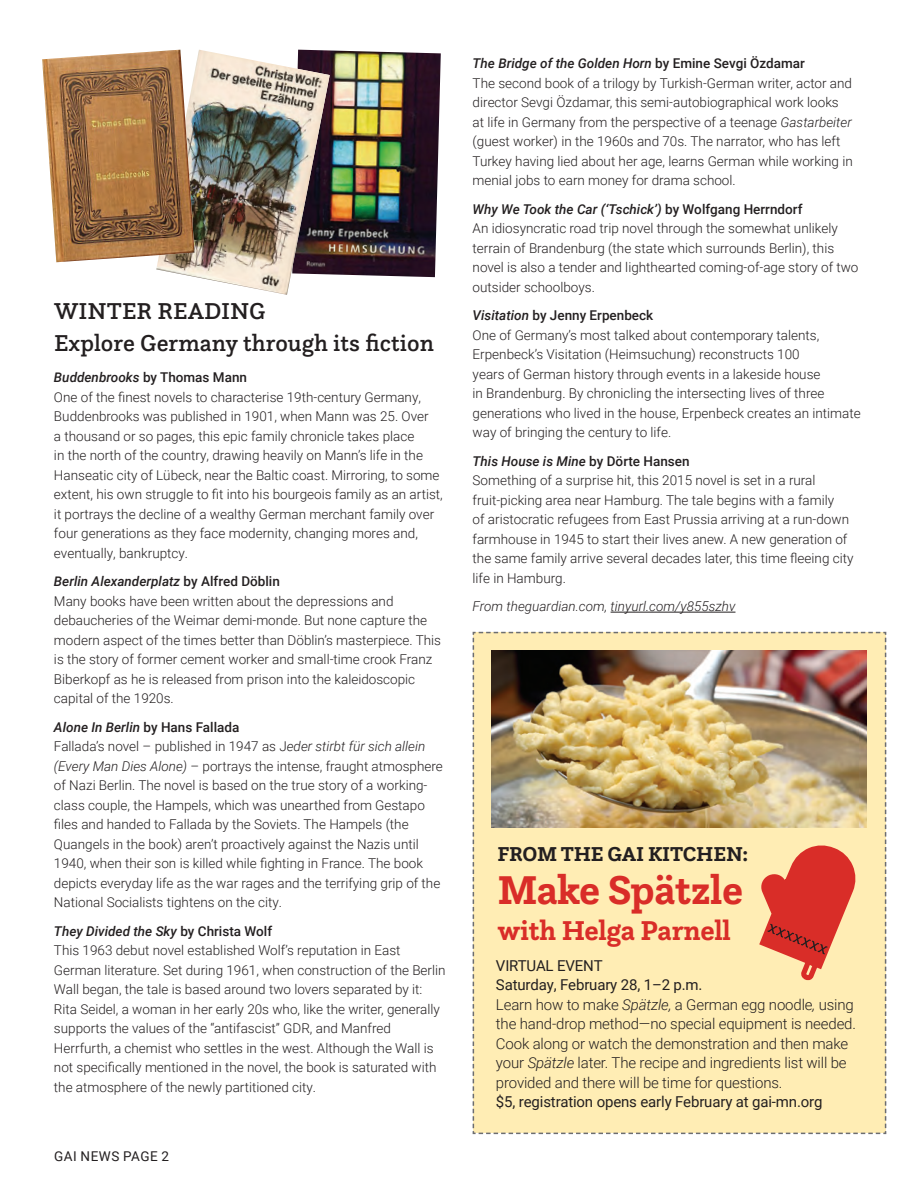
<style>
.page{position:relative;width:918px;height:1188px;background:#fff}
.page>*{position:absolute;margin:0;border:0;box-sizing:border-box;transform-origin:0 0}
.t1{font:700 42px "Questa Slab";letter-spacing:-.01em;color:#d92d28}
.t2{font:700 28.5px "Questa Slab";letter-spacing:-.01em;color:#d92d28}
.t3{font:500 24px/32.1px "Questa Slab";color:#231f20}
.t4{font:700 21px "Questa Slab";letter-spacing:-.01em;color:#231f20}
.t5{font:300 15px/19.5px "Roboto";letter-spacing:-.01em;color:#231f20}
.t6{font:15px "Roboto";letter-spacing:-.01em;color:#231f20}
.t7{font:300 13.5px/19.5px "Roboto";color:#231f20}
.t8{font:italic 300 13.5px "Roboto";color:#231f20}
.t9{font:13.5px "Roboto";letter-spacing:.035em;color:#231f20}
.s1{font-weight:500;font-style:italic}
.s2{font-weight:500}
.s3{font-style:italic}
.s4{font-weight:400}
</style>
<div class="page">
<img style="left:56px;top:50px;width:385px;height:245px">
<img style="left:42px;top:50px;width:153px;height:212px">
<img style="left:473px;top:632px;width:413px;height:502px">
<hr style="left:611px;top:612px;width:124px;height:1px;background:#231f20">
<h3 class="t3" style="left:54px;top:294px;width:381px">WINTER READING<br>Explore Germany through its fiction</h3>
<p class="t7" style="left:54px;top:367px;width:390px"><span class="s1">Buddenbrooks</span> <span class="s2">by Thomas Mann<br></span>One of the finest novels to characterise 19th-century Germany, Buddenbrooks was published in 1901, when Mann was 25. Over<br>a thousand or so pages, this epic family chronicle takes place<br>in the north of the country, drawing heavily on Mann’s life in the Hanseatic city of Lübeck, near the Baltic coast. Mirroring, to some extent, his own struggle to fit into his bourgeois family as an artist, it portrays the decline of a wealthy German merchant family over four generations as they face modernity, changing mores and, eventually, bankruptcy.</p>
<p class="t7" style="left:54px;top:571px;width:389px"><span class="s1">Berlin Alexanderplatz</span> <span class="s2">by Alfred Döblin<br></span>Many books have been written about the depressions and debaucheries of the Weimar demi-monde. But none capture the modern aspect of the times better than Döblin’s masterpiece. This is the story of former cement worker and small-time crook Franz Biberkopf as he is released from prison into the kaleidoscopic capital of the 1920s.</p>
<p class="t7" style="left:54px;top:717px;width:390px"><span class="s1">Alone In Berlin</span> <span class="s2">by Hans Fallada<br></span>Fallada’s novel – published in 1947 as J<span class="s3">eder stirbt für sich allein (Every Man Dies Alone)</span> – portrays the intense, fraught atmosphere of Nazi Berlin. The novel is based on the true story of a working&shy;class couple, the Hampels, which was unearthed from Gestapo files and handed to Fallada by the Soviets. The Hampels (the Quangels in the book) aren’t proactively against the Nazis until 1940, when their son is killed while fighting in France. The book depicts everyday life as the war rages and the terrifying grip of the National Socialists tightens on the city.</p>
<p class="t7" style="left:54px;top:921px;width:393px"><span class="s1">They Divided the Sky</span> <span class="s2">by Christa Wolf<br></span>This 1963 debut novel established Wolf’s reputation in East German literature. Set during 1961, when construction of the Berlin Wall began, the tale is based around two lovers separated by it:<br>Rita Seidel, a woman in her early 20s who, like the writer, generally supports the values of the “antifascist” GDR, and Manfred Herrfurth, a chemist who settles in the west. Although the Wall is not specifically mentioned in the novel, the book is saturated with the atmosphere of the newly partitioned city.</p>
<p class="t9" style="left:54px;top:1147px;width:116px">GAI NEWS PAGE 2</p>
<p class="t7" style="left:473px;top:53px;width:382px"><span class="s1">The Bridge of the Golden Horn</span> <span class="s2">by Emine Sevgi Özdamar<br></span>The second book of a trilogy by Turkish-German writer, actor and director Sevgi Özdamar, this semi-autobiographical work looks at life in Germany from the perspective of a teenage <span class="s3">Gastarbeiter </span>(guest worker) in the 1960s and 70s. The narrator, who has left Turkey having lied about her age, learns German while working in menial jobs to earn money for drama school.</p>
<p class="t7" style="left:473px;top:199px;width:387px"><span class="s1">Why We Took the Car (‘Tschick’)</span> <span class="s2">by Wolfgang Herrndorf<br></span>An idiosyncratic road trip novel through the somewhat unlikely terrain of Brandenburg (the state which surrounds Berlin), this novel is also a tender and lighthearted coming-of-age story of two outsider schoolboys.</p>
<p class="t7" style="left:473px;top:305px;width:390px"><span class="s1">Visitation</span> <span class="s2">by Jenny Erpenbeck<br></span>One of Germany’s most talked about contemporary talents, Erpenbeck’s Visitation (Heimsuchung) reconstructs 100<br>years of German history through events in a lakeside house<br>in Brandenburg. By chronicling the intersecting lives of three generations who lived in the house, Erpenbeck creates an intimate way of bringing the century to life.</p>
<p class="t7" style="left:473px;top:450px;width:382px"><span class="s1">This House is Mine</span> <span class="s2">by Dörte Hansen<br></span>Something of a surprise hit, this 2015 novel is set in a rural fruit-picking area near Hamburg. The tale begins with a family<br>of aristocratic refugees from East Prussia arriving at a run-down farmhouse in 1945 to start their lives anew. A new generation of the same family arrive several decades later, this time fleeing city life in Hamburg.</p>
<p class="t8" style="left:473px;top:597px;width:264px">From theguardian.com, tinyurl.com/y855szhv</p>
<h3 class="t4" style="left:497px;top:841px;width:252px">FROM THE GAI KITCHEN:</h3>
<h1 class="t1" style="left:497px;top:863px;width:247px">Make Spätzle</h1>
<h2 class="t2" style="left:497px;top:912px;width:235px">with Helga Parnell</h2>
<p class="t5" style="left:496px;top:955px;width:362px"><span class="s4">VIRTUAL EVENT<br>Saturday, February 28, 1–2 p.m.<br></span>Learn how to make <span class="s3">Spätzle,</span> a German egg noodle<span class="s3">,</span> using the hand-drop method—no special equipment is needed.<br>Cook along or watch the demonstration and then make your <span class="s3">Spätzle</span> later. The recipe and ingredients list will be provided and there will be time for questions.</p>
<p class="t6" style="left:496px;top:1092px;width:328px">$5, registration opens early February at gai-mn.org</p>
</div>
